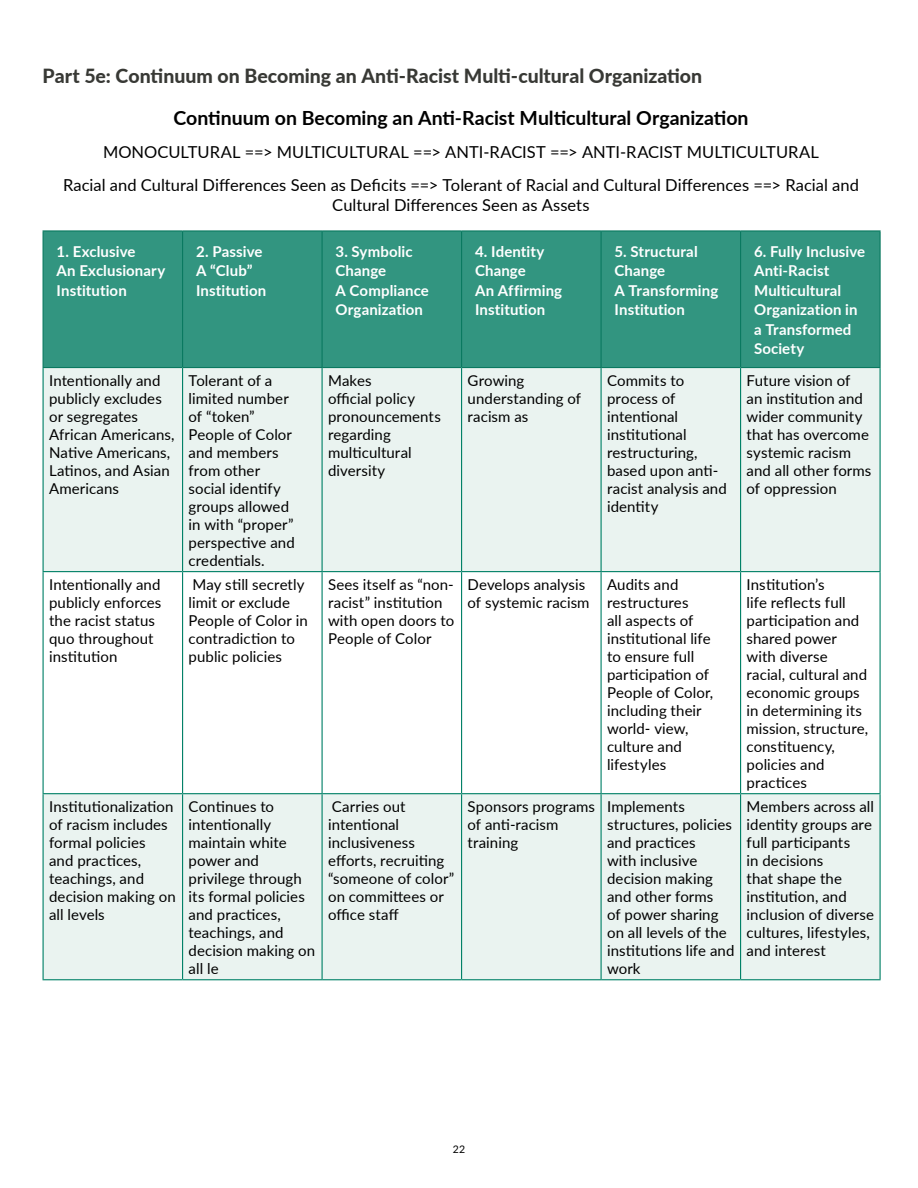
<style>
.page{position:relative;width:918px;height:1188px;background:#fff}
.page>*{position:absolute;margin:0;border:0;box-sizing:border-box;transform-origin:0 0}
.Heading_2{font:800 19.5px "Lato";color:#383935}
.Heading_3{font:700 19.5px "Lato";color:#000}
.Body_Copy{font:16.5px/19.5px "Lato";color:#000;text-align:center}
.Body_Copy-2{font:15px/18px "Lato";letter-spacing:.005em;color:#000}
.TABLE_Head_WHITE{font:700 15px/19.5px "Lato";letter-spacing:.005em;color:#fff}
.t1{font:10.5px "Lato";color:#000}
</style>
<div class="page">
<div style="left:44px;top:232px;width:836px;height:135px;background:#329580"></div>
<svg style="left:44px;top:368px;width:836px;height:611px;fill:#eaf3f0"></svg>
<hr style="left:182px;top:232px;width:1px;height:135px;background:#0a7960">
<hr style="left:322px;top:232px;width:1px;height:135px;background:#0a7960">
<hr style="left:461px;top:232px;width:1px;height:135px;background:#0a7960">
<hr style="left:601px;top:232px;width:1px;height:135px;background:#0a7960">
<hr style="left:740px;top:232px;width:1px;height:135px;background:#0a7960">
<hr style="left:43px;top:368px;width:1px;height:203px;background:#008066">
<hr style="left:182px;top:368px;width:1px;height:203px;background:#008066">
<hr style="left:322px;top:368px;width:1px;height:203px;background:#008066">
<hr style="left:461px;top:368px;width:1px;height:203px;background:#008066">
<hr style="left:601px;top:368px;width:1px;height:203px;background:#008066">
<hr style="left:740px;top:368px;width:1px;height:203px;background:#008066">
<hr style="left:880px;top:368px;width:1px;height:203px;background:#008066">
<hr style="left:43px;top:571px;width:140px;height:1px;background:#008066">
<hr style="left:43px;top:572px;width:1px;height:221px;background:#008066">
<hr style="left:183px;top:571px;width:139px;height:1px;background:#008066">
<hr style="left:182px;top:572px;width:1px;height:221px;background:#008066">
<hr style="left:322px;top:571px;width:140px;height:1px;background:#008066">
<hr style="left:322px;top:572px;width:1px;height:221px;background:#008066">
<hr style="left:462px;top:571px;width:139px;height:1px;background:#008066">
<hr style="left:461px;top:572px;width:1px;height:221px;background:#008066">
<hr style="left:601px;top:571px;width:140px;height:1px;background:#008066">
<hr style="left:601px;top:572px;width:1px;height:221px;background:#008066">
<hr style="left:741px;top:571px;width:140px;height:1px;background:#008066">
<hr style="left:740px;top:572px;width:1px;height:221px;background:#008066">
<hr style="left:880px;top:572px;width:1px;height:221px;background:#008066">
<hr style="left:43px;top:793px;width:140px;height:1px;background:#008066">
<hr style="left:43px;top:794px;width:1px;height:185px;background:#008066">
<hr style="left:183px;top:793px;width:139px;height:1px;background:#008066">
<hr style="left:182px;top:794px;width:1px;height:185px;background:#008066">
<hr style="left:322px;top:793px;width:140px;height:1px;background:#008066">
<hr style="left:322px;top:794px;width:1px;height:185px;background:#008066">
<hr style="left:462px;top:793px;width:139px;height:1px;background:#008066">
<hr style="left:461px;top:794px;width:1px;height:185px;background:#008066">
<hr style="left:601px;top:793px;width:140px;height:1px;background:#008066">
<hr style="left:601px;top:794px;width:1px;height:185px;background:#008066">
<hr style="left:741px;top:793px;width:140px;height:1px;background:#008066">
<hr style="left:740px;top:794px;width:1px;height:185px;background:#008066">
<hr style="left:880px;top:794px;width:1px;height:185px;background:#008066">
<hr style="left:43px;top:979px;width:140px;height:1px;background:#008066">
<hr style="left:183px;top:979px;width:139px;height:1px;background:#008066">
<hr style="left:322px;top:979px;width:140px;height:1px;background:#008066">
<hr style="left:462px;top:979px;width:139px;height:1px;background:#008066">
<hr style="left:601px;top:979px;width:140px;height:1px;background:#008066">
<hr style="left:741px;top:979px;width:140px;height:1px;background:#008066">
<hr style="left:43px;top:230px;width:140px;height:2px;background:#0a7960">
<hr style="left:43px;top:232px;width:1px;height:135px;background:#0a7960">
<hr style="left:183px;top:230px;width:139px;height:2px;background:#0a7960">
<hr style="left:322px;top:230px;width:140px;height:2px;background:#0a7960">
<hr style="left:462px;top:230px;width:139px;height:2px;background:#0a7960">
<hr style="left:601px;top:230px;width:140px;height:2px;background:#0a7960">
<hr style="left:741px;top:230px;width:140px;height:2px;background:#0a7960">
<hr style="left:880px;top:232px;width:1px;height:135px;background:#0a7960">
<hr style="left:43px;top:367px;width:140px;height:1px;background:#0a7960">
<hr style="left:183px;top:367px;width:139px;height:1px;background:#0a7960">
<hr style="left:322px;top:367px;width:140px;height:1px;background:#0a7960">
<hr style="left:462px;top:367px;width:139px;height:1px;background:#0a7960">
<hr style="left:601px;top:367px;width:140px;height:1px;background:#0a7960">
<hr style="left:741px;top:367px;width:140px;height:1px;background:#0a7960">
<h4 class="Heading_2" style="left:43px;top:61px;width:661px">Part 5e: Continuum on Becoming an Anti-Racist Multi-cultural Organization</h4>
<p class="Heading_3" style="left:173px;top:104px;width:577px">Continuum on Becoming an Anti-Racist Multicultural Organization</p>
<p class="Body_Copy" style="left:103px;top:142px;width:717px">MONOCULTURAL ==&gt; MULTICULTURAL ==&gt; ANTI-RACIST ==&gt; ANTI-RACIST MULTICULTURAL</p>
<p class="Body_Copy" style="left:63px;top:175px;width:797px">Racial and Cultural Differences Seen as Deficits ==&gt; Tolerant of Racial and Cultural Differences ==&gt; Racial and<br>Cultural Differences Seen as Assets</p>
<p class="TABLE_Head_WHITE" style="left:57px;top:241px;width:80px">1. Exclusive</p>
<p class="TABLE_Head_WHITE" style="left:57px;top:260px;width:110px">An Exclusionary</p>
<p class="TABLE_Head_WHITE" style="left:57px;top:280px;width:72px">Institution</p>
<p class="TABLE_Head_WHITE" style="left:336px;top:241px;width:79px">3. Symbolic<br>Change</p>
<p class="TABLE_Head_WHITE" style="left:336px;top:280px;width:95px">A Compliance<br>Organization</p>
<p class="TABLE_Head_WHITE" style="left:475px;top:241px;width:71px">4. Identity<br>Change</p>
<p class="TABLE_Head_WHITE" style="left:475px;top:280px;width:89px">An Affirming<br>Institution</p>
<p class="TABLE_Head_WHITE" style="left:615px;top:241px;width:85px">5. Structural<br>Change</p>
<p class="TABLE_Head_WHITE" style="left:615px;top:280px;width:105px">A Transforming<br>Institution</p>
<p class="TABLE_Head_WHITE" style="left:754px;top:241px;width:113px">6. Fully Inclusive<br>Anti-Racist<br>Multicultural</p>
<p class="TABLE_Head_WHITE" style="left:754px;top:299px;width:105px">Organization in a Transformed<br>Society</p>
<p class="TABLE_Head_WHITE" style="left:196px;top:241px;width:68px">2. Passive</p>
<p class="TABLE_Head_WHITE" style="left:196px;top:260px;width:72px">A “Club”<br>Institution</p>
<p class="Body_Copy-2" style="left:49px;top:371px;width:127px">Intentionally and publicly excludes or segregates<br>African Americans,<br>Native Americans,<br>Latinos, and Asian<br>Americans</p>
<p class="Body_Copy-2" style="left:189px;top:371px;width:108px">Tolerant of a limited number of “token”<br>People of Color and members from other social identify groups allowed in with “proper” perspective and credentials.</p>
<p class="Body_Copy-2" style="left:328px;top:371px;width:114px">Makes<br>official policy pronouncements regarding multicultural diversity</p>
<p class="Body_Copy-2" style="left:468px;top:371px;width:115px">Growing understanding of racism as</p>
<p class="Body_Copy-2" style="left:607px;top:371px;width:121px">Commits to process of intentional institutional restructuring, based upon anti&shy;racist analysis and identity</p>
<p class="Body_Copy-2" style="left:747px;top:371px;width:126px">Future vision of<br>an institution and wider community that has overcome systemic racism and all other forms of oppression</p>
<p class="Body_Copy-2" style="left:49px;top:575px;width:114px">Intentionally and publicly enforces the racist status quo throughout institution</p>
<p class="Body_Copy-2" style="left:189px;top:575px;width:121px">May still secretly limit or exclude<br>People of Color in contradiction to public policies</p>
<p class="Body_Copy-2" style="left:328px;top:575px;width:128px">Sees itself as “non&shy;racist” institution with open doors to<br>People of Color</p>
<p class="Body_Copy-2" style="left:468px;top:575px;width:123px">Develops analysis of systemic racism</p>
<p class="Body_Copy-2" style="left:607px;top:575px;width:107px">Audits and restructures<br>all aspects of institutional life to ensure full participation of<br>People of Color, including their world- view, culture and lifestyles</p>
<p class="Body_Copy-2" style="left:747px;top:575px;width:123px">Institution’s<br>life reflects full participation and shared power with diverse racial, cultural and economic groups in determining its mission, structure, constituency, policies and practices</p>
<p class="Body_Copy-2" style="left:49px;top:797px;width:128px">Institutionalization of racism includes formal policies<br>and practices, teachings, and decision making on all levels</p>
<p class="Body_Copy-2" style="left:189px;top:797px;width:128px">Continues to intentionally maintain white power and privilege through its formal policies and practices, teachings, and decision making on all le</p>
<p class="Body_Copy-2" style="left:328px;top:797px;width:128px">Carries out intentional inclusiveness efforts, recruiting “someone of color” on committees or office staff</p>
<p class="Body_Copy-2" style="left:468px;top:797px;width:129px">Sponsors programs of anti-racism training</p>
<p class="Body_Copy-2" style="left:607px;top:797px;width:129px">Implements structures, policies and practices<br>with inclusive decision making and other forms<br>of power sharing on all levels of the institutions life and work</p>
<p class="Body_Copy-2" style="left:747px;top:797px;width:129px">Members across all identity groups are full participants<br>in decisions<br>that shape the institution, and inclusion of diverse cultures, lifestyles, and interest</p>
<p class="t1" style="left:453px;top:1142px;width:14px">22</p>
</div>
